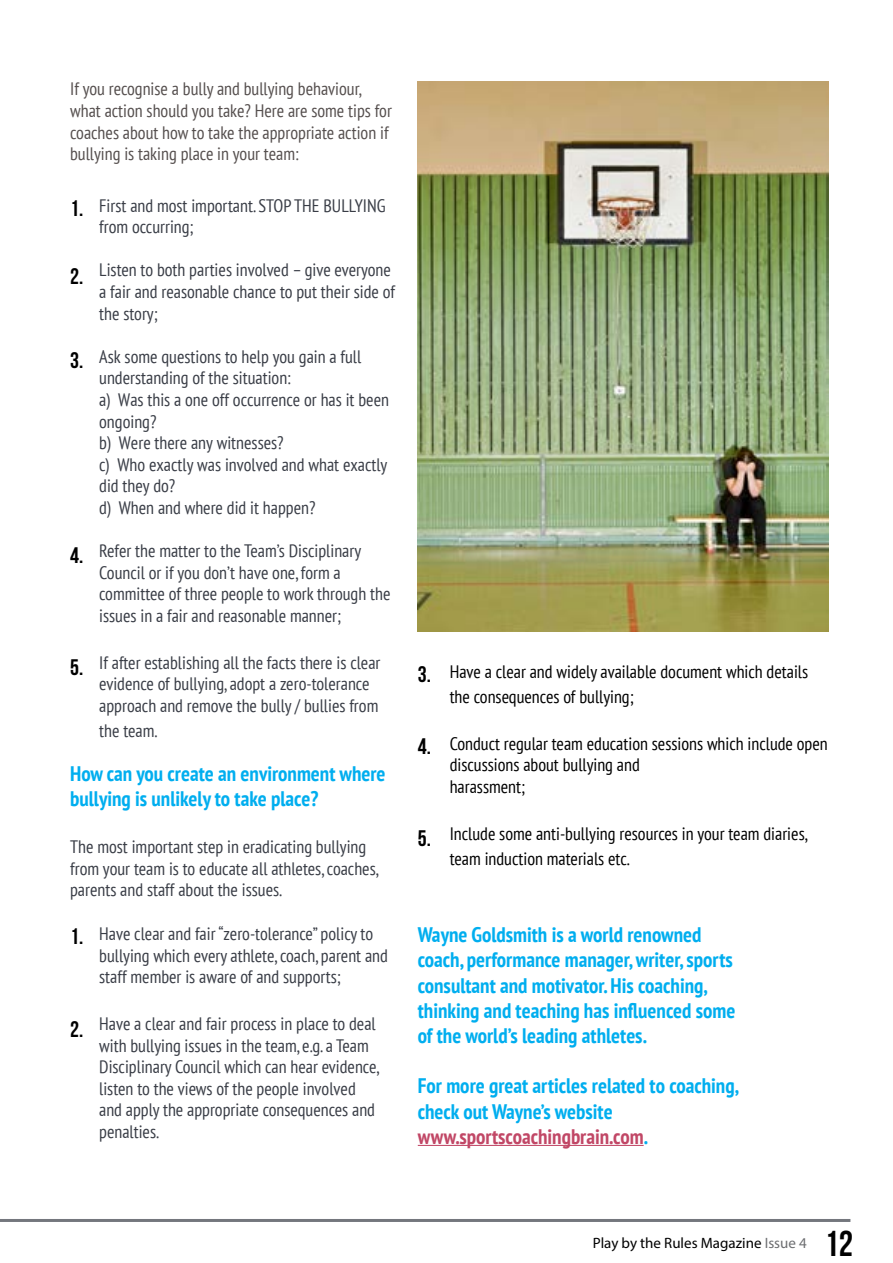
<style>
.page{position:relative;width:893px;height:1263px;background:#fff}
.page>*{position:absolute;margin:0;border:0;box-sizing:border-box;transform-origin:0 0}
.t1{font:36px "Bebas Neue";color:#000}
.t2{font:22.5px "Bebas Neue";color:#000}
.t3{font:700 condensed 21px/25.2px "PT Sans";color:#00aeef}
.t4{font:condensed 18px/21.6px "PT Sans";color:#393d46}
.t5{font:condensed 18px/25.2px "PT Sans";color:#000}
.t6{font:condensed 18px/21.6px "PT Sans";color:#554f4e}
.t7{font:15px "Myriad Pro";color:#000}
.s1{font-family:"Bebas Neue";font-stretch:normal;font-size:22.5px;color:#000}
.s2{color:#c14766}
.s3{color:#6d6e71}
</style>
<div class="page">
<hr style="left:0;top:1219px;width:850px;height:3px;background:#393d46">
<img style="left:418px;top:82px;width:410px;height:549px">
<hr style="left:418px;top:1145px;width:226px;height:1px;background:#c14766">
<p class="t6" style="left:70px;top:78px;width:323px">If you recognise a bully and bullying behaviour, what action should you take? Here are some tips for coaches about how to take the appropriate action if bullying is taking place in your team:</p>
<p class="t4" style="left:99px;top:194px;width:288px;text-indent:-29px"><span class="s1">1.</span> First and most important. STOP THE BULLYING from occurring;</p>
<p class="t4" style="left:99px;top:259px;width:297px">Listen to both parties involved – give everyone a fair and reasonable chance to put their side of the story;</p>
<p class="t4" style="left:99px;top:345px;width:291px">Ask some questions to help you gain a full understanding of the situation:<br>a) Was this a one off occurrence or has it been ongoing?<br>b) Were there any witnesses?<br>c) Who exactly was involved and what exactly did they do?<br>d) When and where did it happen?</p>
<p class="t4" style="left:99px;top:540px;width:293px">Refer the matter to the Team’s Disciplinary Council or if you don’t have one, form a committee of three people to work through the issues in a fair and reasonable manner;</p>
<p class="t4" style="left:99px;top:651px;width:283px">If after establishing all the facts there is clear evidence of bullying, adopt a zero-tolerance approach and remove the bully / bullies from</p>
<p class="t4" style="left:99px;top:720px;width:60px">the team.</p>
<p class="t2" style="left:70px;top:263px;width:15px">2.</p>
<p class="t2" style="left:70px;top:348px;width:15px">3.</p>
<p class="t2" style="left:70px;top:543px;width:15px">4.</p>
<p class="t2" style="left:70px;top:654px;width:15px">5.</p>
<p class="t3" style="left:70px;top:761px;width:317px">How can you create an environment where bullying is unlikely to take place?</p>
<p class="t4" style="left:70px;top:836px;width:310px">The most important step in eradicating bullying from your team is to educate all athletes, coaches, parents and staff about the issues.</p>
<p class="t4" style="left:99px;top:922px;width:290px">Have clear and fair “zero-tolerance” policy to bullying which every athlete, coach, parent and staff member is aware of and supports;</p>
<p class="t4" style="left:99px;top:1012px;width:282px">Have a clear and fair process in place to deal with bullying issues in the team, e.g. a Team Disciplinary Council which can hear evidence, listen to the views of the people involved and apply the appropriate consequences and penalties.</p>
<p class="t2" style="left:70px;top:924px;width:15px">1.</p>
<p class="t2" style="left:70px;top:1016px;width:15px">2.</p>
<p class="t2" style="left:418px;top:662px;width:15px">3.</p>
<p class="t2" style="left:418px;top:734px;width:15px">4.</p>
<p class="t2" style="left:418px;top:826px;width:15px">5.</p>
<p class="t5" style="left:450px;top:658px;width:360px">Have a clear and widely available document which details the consequences of bullying;</p>
<p class="t5" style="left:450px;top:732px;width:380px;line-height:21.6px">Conduct regular team education sessions which include open discussions about bullying and<br>harassment;</p>
<p class="t5" style="left:450px;top:820px;width:359px">Include some anti-bullying resources in your team diaries, team induction materials etc.</p>
<p class="t3" style="left:418px;top:922px;width:319px">Wayne Goldsmith is a world renowned coach, performance manager, writer, sports consultant and motivator. His coaching, thinking and teaching has influenced some of the world’s leading athletes.</p>
<p class="t3" style="left:418px;top:1073px;width:322px">For more great articles related to coaching, check out Wayne’s website <span class="s2">www.sportscoachingbrain.com</span>.</p>
<p class="t7" style="left:593px;top:1234px;width:216px">Play by the Rules Magazine <span class="s3">Issue 4</span></p>
<h1 class="t1" style="left:824px;top:1223px;width:30px">12</h1>
</div>
